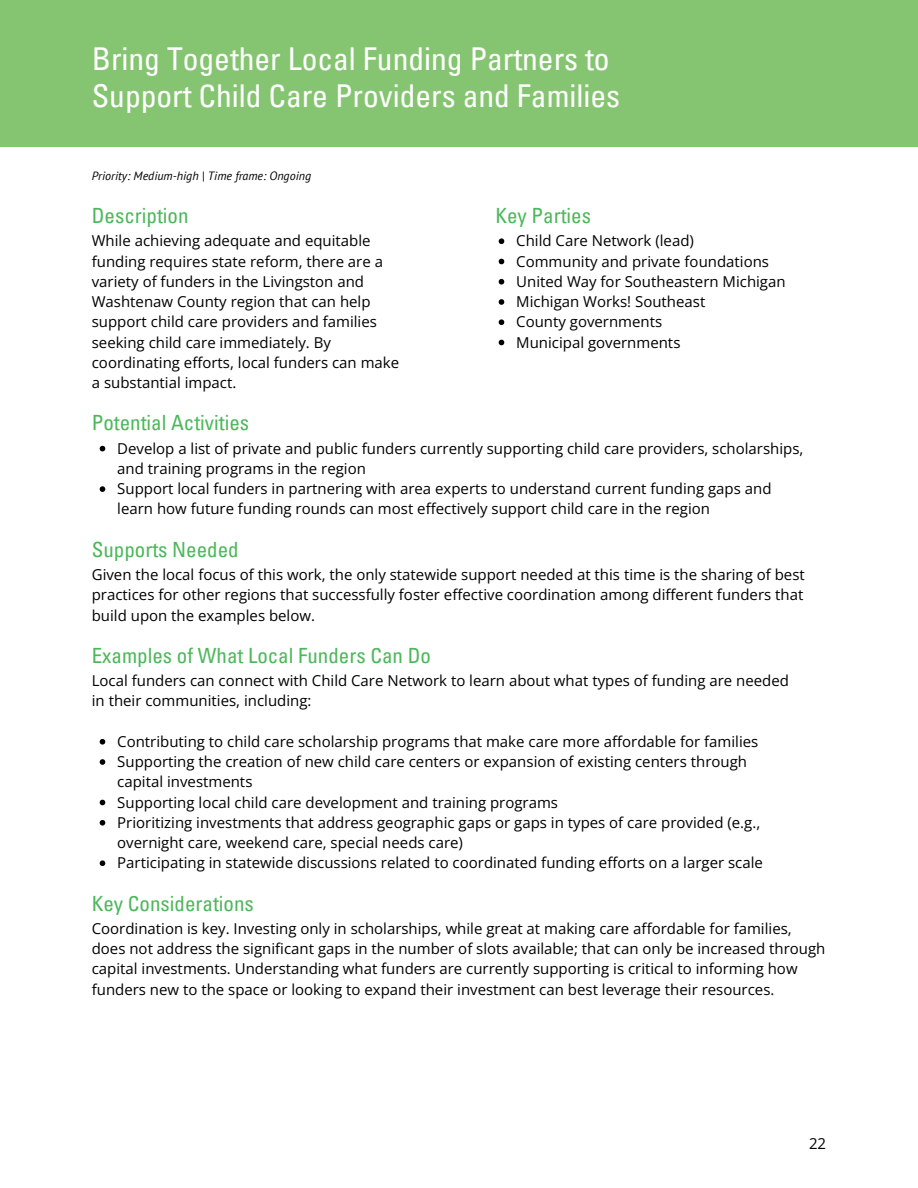
<style>
.page{position:relative;width:918px;height:1188px;background:#fff}
.page>*{position:absolute;margin:0;border:0;box-sizing:border-box;transform-origin:0 0}
.t1{font:condensed 31.5px/37.2px "Univers LT Pro";color:#fff}
.t2{font:condensed 21px "Univers LT Pro";color:#4cb85a}
.t3{font:15px/20.2px "Open Sans";color:#000}
.t4{font:italic 12px "PT Sans";color:#000}
</style>
<div class="page">
<div style="left:0;top:0;width:918px;height:147px;background:#85c571"></div>
<svg style="left:499px;top:238px;width:5px;height:6px"></svg>
<svg style="left:499px;top:259px;width:5px;height:5px"></svg>
<svg style="left:499px;top:279px;width:5px;height:6px"></svg>
<svg style="left:499px;top:299px;width:5px;height:6px"></svg>
<svg style="left:499px;top:319px;width:5px;height:6px"></svg>
<svg style="left:499px;top:340px;width:5px;height:5px"></svg>
<svg style="left:100px;top:446px;width:5px;height:5px"></svg>
<svg style="left:100px;top:486px;width:5px;height:6px"></svg>
<svg style="left:100px;top:739px;width:5px;height:6px"></svg>
<svg style="left:100px;top:759px;width:5px;height:6px"></svg>
<svg style="left:100px;top:800px;width:5px;height:5px"></svg>
<svg style="left:100px;top:820px;width:5px;height:6px"></svg>
<svg style="left:100px;top:860px;width:5px;height:6px"></svg>
<h1 class="t1" style="left:92px;top:45px;width:530px">Bring Together Local Funding Partners to<br>Support Child Care Providers and Families</h1>
<h3 class="t4" style="left:92px;top:168px;width:221px">Priority: Medium-high | Time frame: Ongoing</h3>
<h2 class="t2" style="left:92px;top:208px;width:98px">Description</h2>
<p class="t3" style="left:92px;top:230px;width:309px">While achieving adequate and equitable funding requires state reform, there are a variety of funders in the Livingston and Washtenaw County region that can help support child care providers and families seeking child care immediately. By coordinating efforts, local funders can make a substantial impact.</p>
<p class="t2" style="left:92px;top:415px;width:159px">Potential Activities</p>
<p class="t2" style="left:495px;top:208px;width:97px">Key Parties</p>
<h2 class="t3" style="left:516px;top:230px;width:179px">Child Care Network (lead)</h2>
<p class="t3" style="left:516px;top:251px;width:254px">Community and private foundations</p>
<p class="t3" style="left:516px;top:271px;width:271px">United Way for Southeastern Michigan</p>
<p class="t3" style="left:516px;top:291px;width:191px">Michigan Works! Southeast</p>
<p class="t3" style="left:516px;top:311px;width:147px">County governments</p>
<p class="t3" style="left:516px;top:332px;width:166px">Municipal governments</p>
<h2 class="t3" style="left:117px;top:438px;width:688px">Develop a list of private and public funders currently supporting child care providers, scholarships, and training programs in the region</h2>
<p class="t3" style="left:117px;top:478px;width:656px">Support local funders in partnering with area experts to understand current funding gaps and learn how future funding rounds can most effectively support child care in the region</p>
<h3 class="t2" style="left:92px;top:542px;width:148px">Supports Needed</h3>
<h2 class="t3" style="left:92px;top:564px;width:715px;text-align:justify">Given the local focus of this work, the only statewide support needed at this time is the sharing of best practices for other regions that successfully foster effective coordination among different funders that build upon the examples below.</h2>
<p class="t2" style="left:92px;top:648px;width:341px">Examples of What Local Funders Can Do</p>
<h2 class="t3" style="left:92px;top:670px;width:699px">Local funders can connect with Child Care Network to learn about what types of funding are needed in their communities, including:</h2>
<h3 class="t3" style="left:117px;top:731px;width:643px">Contributing to child care scholarship programs that make care more affordable for families</h3>
<p class="t3" style="left:117px;top:751px;width:631px">Supporting the creation of new child care centers or expansion of existing centers through capital investments</p>
<p class="t3" style="left:117px;top:792px;width:442px">Supporting local child care development and training programs</p>
<p class="t3" style="left:117px;top:812px;width:644px">Prioritizing investments that address geographic gaps or gaps in types of care provided (e.g., overnight care, weekend care, special needs care)</p>
<p class="t3" style="left:117px;top:852px;width:647px">Participating in statewide discussions related to coordinated funding efforts on a larger scale</p>
<h3 class="t2" style="left:92px;top:895px;width:164px">Key Considerations</h3>
<h2 class="t3" style="left:92px;top:918px;width:735px">Coordination is key. Investing only in scholarships, while great at making care affordable for families, does not address the significant gaps in the number of slots available; that can only be increased through capital investments. Understanding what funders are currently supporting is critical to informing how funders new to the space or looking to expand their investment can best leverage their resources.</h2>
<p class="t3" style="left:809px;top:1133px;width:19px">22</p>
</div>
